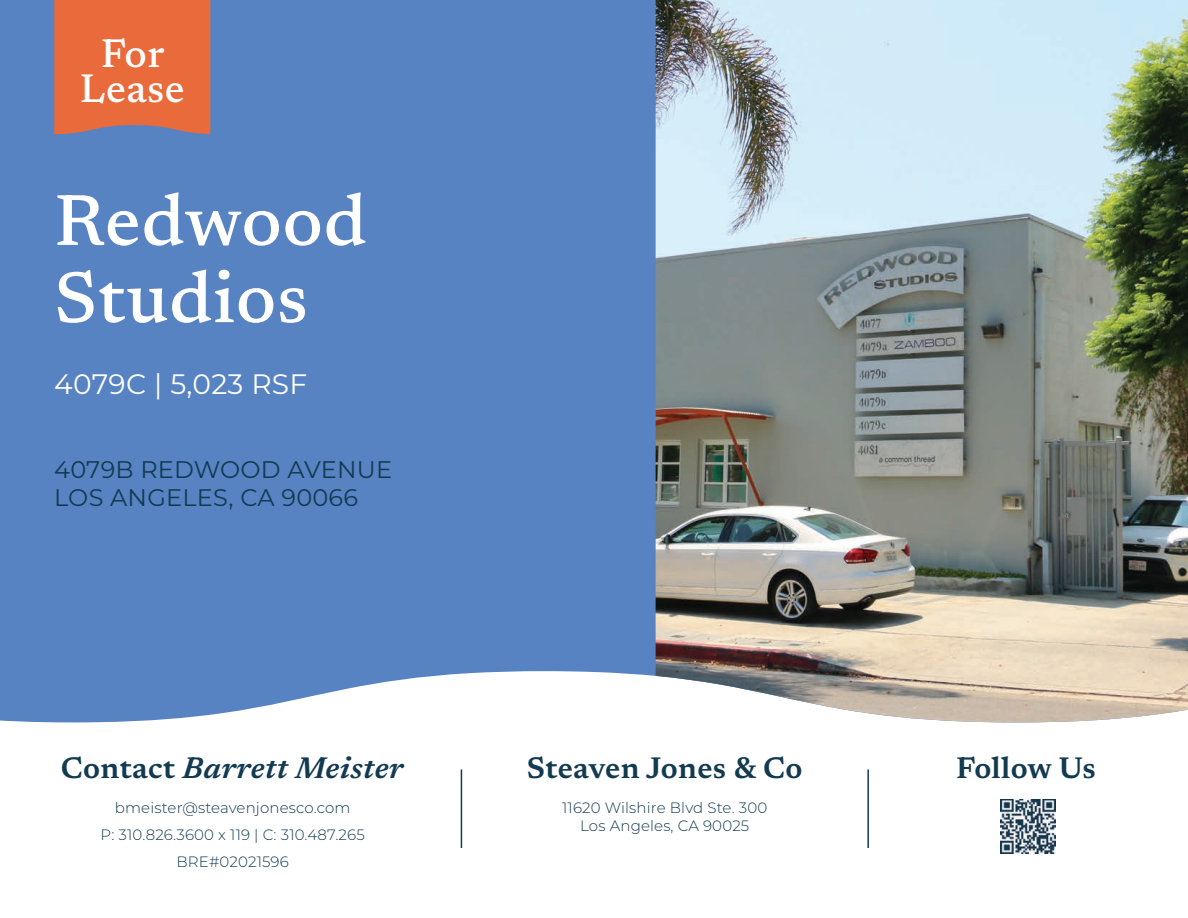
<style>
.page{position:relative;width:1188px;height:918px;background:#fff}
.page>*{position:absolute;margin:0;border:0;box-sizing:border-box;transform-origin:0 0}
.t1{font:500 72.75px/77.2px "Newsreader";letter-spacing:.01em;color:#fff}
.t2{font:500 40.35px/35.1px "Newsreader";letter-spacing:.01em;color:#fff;text-align:center}
.t3{font:600 30.15px "Newsreader";letter-spacing:.01em;color:#123a51}
.t4{font:italic 600 30.15px "Newsreader";letter-spacing:.01em;color:#123a51}
.t5{font:28.05px "Montserrat";letter-spacing:.01em;color:#fff}
.t6{font:24px/28.8px "Montserrat";letter-spacing:.01em;color:#123a51}
.t7{font:300 15px/27px "Montserrat";letter-spacing:.01em;color:#123a51;text-align:center}
.s1{font-style:normal}
</style>
<div class="page">
<div style="left:0;top:0;width:656px;height:722px;background:#5783c3"></div>
<hr style="left:461px;top:769px;width:1px;height:79px;background:#123a51">
<hr style="left:867px;top:769px;width:2px;height:79px;background:#123a51">
<div style="left:54px;top:0;width:156px;height:134px;background:#e96b3c"></div>
<img style="left:656px;top:0;width:532px;height:722px">
<img style="left:1000px;top:799px;width:55px;height:55px">
<h2 class="t2" style="left:80px;top:33px;width:106px">For<br>Lease</h2>
<h1 class="t1" style="left:54px;top:178px;width:314px">Redwood<br>Studios</h1>
<h3 class="t5" style="left:54px;top:364px;width:255px">4079C | 5,023 RSF</h3>
<h3 class="t6" style="left:54px;top:454px;width:339px">4079B REDWOOD AVENUE<br>LOS ANGELES, CA 90066</h3>
<h3 class="t4" style="left:61px;top:747px;width:344px"><span class="s1">Contact</span> Barrett Meister</h3>
<h3 class="t3" style="left:527px;top:747px;width:277px">Steaven Jones &amp; Co</h3>
<h3 class="t3" style="left:956px;top:747px;width:141px">Follow Us</h3>
<p class="t7" style="left:562px;top:798px;width:207px;line-height:18px">11620 Wilshire Blvd Ste. 300<br>Los Angeles, CA 90025</p>
<p class="t7" style="left:101px;top:793px;width:266px">bmeister@steavenjonesco.com<br>P: 310.826.3600 x 119 | C: 310.487.265<br>BRE#02021596</p>
</div>
